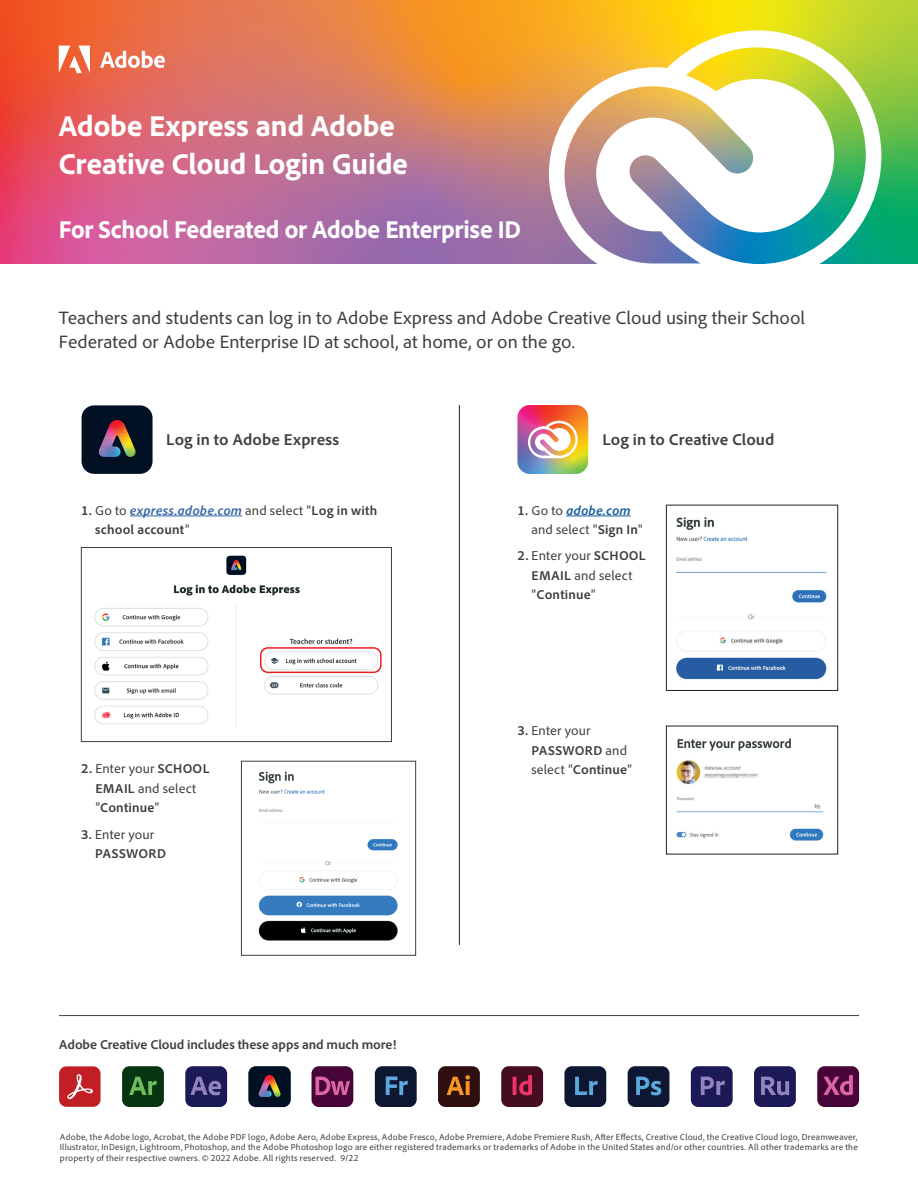
<style>
.page{position:relative;width:918px;height:1188px;background:#fff}
.page>*{position:absolute;margin:0;border:0;box-sizing:border-box;transform-origin:0 0}
.t1{font:800 30px/37.5px "Adobe Clean";color:#fff}
.t2{font:800 25.5px "Adobe Clean";letter-spacing:-.01em;color:#fff}
.t3{font:18.75px/24px "Adobe Clean";color:#3e3e3f}
.t4{font:700 16.5px "Adobe Clean";letter-spacing:.005em;color:#3e3e3f}
.t5{font:700 13.5px/19.5px "Adobe Clean";color:#3e3e3f}
.t6{font:13.5px/19.5px "Adobe Clean";letter-spacing:.01em;color:#3e3e3f}
.t7{font:700 13.5px/19.5px "Adobe Clean";letter-spacing:.02em;color:#3e3e3f}
.t8{font:9px/10.5px "Adobe Clean";letter-spacing:.025em;color:#3e3e3f;text-align:justify}
.s1{font-weight:400}
.s2{font-style:italic;color:#3667a4}
.s3{font-weight:700}
.s4{font-weight:700;font-style:italic;color:#175d9e}
</style>
<div class="page">
<hr style="left:459px;top:405px;width:1px;height:540px;background:#231f20">
<hr style="left:130px;top:516px;width:112px;height:1px;background:#3667a4">
<img style="left:676px;top:738px;width:148px;height:103px">
<div style="left:666px;top:726px;width:172px;height:128px;border:1px solid #231f20"></div>
<img style="left:676px;top:517px;width:151px;height:163px">
<div style="left:666px;top:505px;width:172px;height:186px;border:1px solid #231f20"></div>
<hr style="left:566px;top:516px;width:65px;height:1px;background:#175d9e">
<hr style="left:59px;top:1015px;width:800px;height:1px;background:#3e3e3f">
<div style="left:59px;top:1066px;width:42px;height:41px;background:#c21f24;border-radius:7px"></div>
<svg style="left:67px;top:1074px;width:26px;height:25px"></svg>
<div style="left:185px;top:1066px;width:42px;height:41px;background:#1c1a56;border-radius:7px"></div>
<svg style="left:190px;top:1077px;width:31px;height:18px"></svg>
<div style="left:122px;top:1066px;width:42px;height:41px;background:#073411;border-radius:7px"></div>
<svg style="left:129px;top:1077px;width:28px;height:18px"></svg>
<div style="left:312px;top:1066px;width:41px;height:41px;background:#460536;border-radius:7px"></div>
<svg style="left:315px;top:1077px;width:35px;height:18px"></svg>
<div style="left:375px;top:1066px;width:42px;height:41px;background:#0e1731;border-radius:7px"></div>
<svg style="left:386px;top:1076px;width:22px;height:19px"></svg>
<div style="left:438px;top:1066px;width:42px;height:41px;background:#2f0e10;border-radius:7px"></div>
<svg style="left:447px;top:1075px;width:23px;height:20px"></svg>
<div style="left:501px;top:1066px;width:42px;height:41px;background:#440d21;border-radius:7px"></div>
<svg style="left:513px;top:1075px;width:19px;height:20px"></svg>
<div style="left:564px;top:1066px;width:42px;height:41px;background:#0e1731;border-radius:7px"></div>
<svg style="left:575px;top:1077px;width:23px;height:18px"></svg>
<div style="left:628px;top:1066px;width:41px;height:41px;background:#0e1731;border-radius:7px"></div>
<svg style="left:636px;top:1077px;width:25px;height:18px"></svg>
<div style="left:691px;top:1066px;width:42px;height:41px;background:#1c1a56;border-radius:7px"></div>
<svg style="left:701px;top:1077px;width:24px;height:18px"></svg>
<div style="left:754px;top:1066px;width:42px;height:41px;background:#1c1a56;border-radius:7px"></div>
<svg style="left:761px;top:1077px;width:28px;height:18px"></svg>
<img style="left:517px;top:405px;width:71px;height:69px">
<div style="left:817px;top:1066px;width:42px;height:41px;background:#460536;border-radius:7px"></div>
<svg style="left:823px;top:1075px;width:30px;height:20px"></svg>
<img style="left:0;top:0;width:918px;height:263px">
<svg style="left:549px;top:30px;width:332px;height:234px"></svg>
<svg style="left:100px;top:51px;width:65px;height:17px"></svg>
<svg style="left:59px;top:46px;width:31px;height:27px"></svg>
<img style="left:94px;top:555px;width:285px;height:173px">
<div style="left:81px;top:547px;width:311px;height:195px;border:1px solid #3e3e3f"></div>
<img style="left:258px;top:771px;width:140px;height:170px">
<div style="left:241px;top:761px;width:175px;height:194px;border:1px solid #3e3e3f"></div>
<div style="left:260px;top:647px;width:122px;height:26px;border:2px solid #ee1d23;border-radius:7px"></div>
<div style="left:82px;top:405px;width:71px;height:69px;background:#011023;border-radius:13px"></div>
<img style="left:98px;top:420px;width:38px;height:37px">
<div style="left:248px;top:1066px;width:43px;height:41px;background:#011023;border-radius:8px"></div>
<img style="left:258px;top:1075px;width:23px;height:22px">
<h1 class="t1" style="left:59px;top:106px;width:351px">Adobe Express and Adobe<br>Creative Cloud Login Guide</h1>
<h2 class="t2" style="left:59px;top:212px;width:464px">For School Federated or Adobe Enterprise ID</h2>
<h3 class="t3" style="left:59px;top:305px;width:748px">Teachers and students can log in to Adobe Express and Adobe Creative Cloud using their School<br>Federated or Adobe Enterprise ID at school, at home, or on the go.</h3>
<h3 class="t4" style="left:166px;top:430px;width:175px">Log in to Adobe Express</h3>
<h3 class="t5" style="left:95px;top:500px;width:284px;text-indent:-14px">1. <span class="s1">Go to</span> <span class="s2">express.adobe.com</span> <span class="s1">and select “</span>Log in with school account<span class="s1">”</span></h3>
<h3 class="t5" style="left:95px;top:759px;width:116px;text-indent:-14px">2. <span class="s1">Enter your</span> SCHOOL<br>EMAIL <span class="s1">and select “</span>Continue<span class="s1">”</span></h3>
<h3 class="t7" style="left:95px;top:824px;width:73px;text-indent:-14px">3. <span class="s1">Enter your<br></span>PASSWORD</h3>
<h3 class="t5" style="left:59px;top:1034px;width:339px">Adobe Creative Cloud includes these apps and much more!</h3>
<h3 class="t4" style="left:602px;top:430px;width:173px">Log in to Creative Cloud</h3>
<h3 class="t6" style="left:531px;top:500px;width:113px;text-indent:-14px"><span class="s3">1.</span> Go to <span class="s4">adobe.com </span>and select “<span class="s3">Sign In</span>”</h3>
<h3 class="t5" style="left:532px;top:546px;width:116px;text-indent:-14px">2. <span class="s1">Enter your</span> SCHOOL<br>EMAIL <span class="s1">and select “</span>Continue<span class="s1">”</span></h3>
<h3 class="t6" style="left:531px;top:721px;width:102px;text-indent:-14px"><span class="s3">3.</span> Enter your<br><span class="s3">PASSWORD</span> and select “<span class="s3">Continue</span>”</h3>
<p class="t8" style="left:60px;top:1131px;width:800px">Adobe, the Adobe logo, Acrobat, the Adobe PDF logo, Adobe Aero, Adobe Express, Adobe Fresco, Adobe Premiere, Adobe Premiere Rush, After Effects, Creative Cloud, the Creative Cloud logo, Dreamweaver, Illustrator, InDesign, Lightroom, Photoshop, and the Adobe Photoshop logo are either registered trademarks or trademarks of Adobe in the United States and/or other countries. All other trademarks are the property of their respective owners. © 2022 Adobe. All rights reserved. 9/22</p>
</div>
